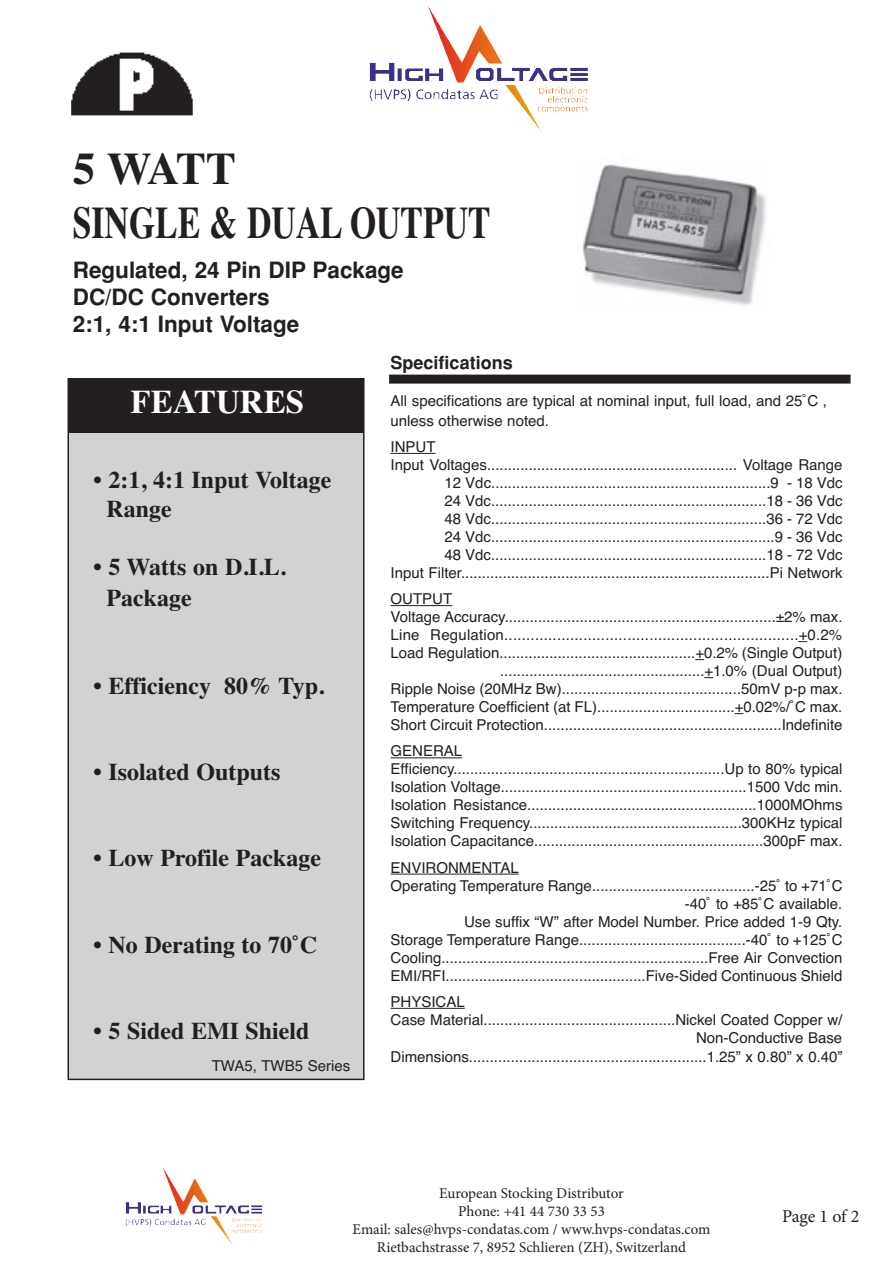
<style>
.page{position:relative;width:893px;height:1263px;background:#fff}
.page>*{position:absolute;margin:0;border:0;box-sizing:border-box;transform-origin:0 0}
.t1{font:700 45px/54px "Times";color:#231f20}
.t2{font:700 33px "Times";color:#fff}
.t3{font:700 24px/28.8px "Times";color:#231f20}
.t4{font:700 22.5px/27px "Helvetica";color:#231f20}
.t5{font:700 18px "Helvetica";color:#231f20}
.t6{font:18px "Minion Pro";letter-spacing:-.01em;color:#231f20}
.t7{font:15px/18px "Helvetica";color:#231f20}
.t8{font:15px/18px "Minion Pro";color:#231f20;text-align:center}
</style>
<div class="page">
<div style="left:69px;top:430px;width:293px;height:649px;background:#d1d2d4"></div>
<div style="left:68px;top:378px;width:297px;height:702px;border:2px solid #231f20"></div>
<div style="left:389px;top:375px;width:462px;height:9px;background:#231f20"></div>
<div style="left:68px;top:378px;width:296px;height:54px;background:#231f20"></div>
<hr style="left:391px;top:453px;width:45px;height:1px;background:#231f20">
<hr style="left:391px;top:605px;width:61px;height:1px;background:#231f20">
<hr style="left:391px;top:757px;width:71px;height:1px;background:#231f20">
<hr style="left:391px;top:873px;width:110px;height:1px;background:#231f20">
<svg style="left:500px;top:873px;width:19px;height:1px"></svg>
<hr style="left:391px;top:1008px;width:74px;height:1px;background:#231f20">
<img style="left:582px;top:164px;width:184px;height:142px">
<img style="left:71px;top:52px;width:122px;height:64px">
<img style="left:125px;top:1166px;width:138px;height:81px">
<img style="left:369px;top:5px;width:219px;height:127px">
<h1 class="t1" style="left:73px;top:145px;width:419px">5 WATT<br>SINGLE &amp; DUAL OUTPUT</h1>
<h3 class="t4" style="left:73px;top:258px;width:332px">Regulated, 24 Pin DIP Package<br>DC/DC Converters<br>2:1, 4:1 Input Voltage</h3>
<p class="t5" style="left:391px;top:356px;width:124px">Specifications</p>
<h2 class="t2" style="left:131px;top:388px;width:175px">FEATURES</h2>
<p class="t7" style="left:391px;top:392px;width:438px;line-height:19.5px">All specifications are typical at nominal input, full load, and 25˚C , unless otherwise noted.</p>
<p class="t7" style="left:391px;top:439px;width:46px">INPUT</p>
<p class="t7" style="left:391px;top:457px;width:453px">Input Voltages............................................................ Voltage Range</p>
<p class="t7" style="left:445px;top:475px;width:399px">12 Vdc...................................................................9 - 18 Vdc</p>
<p class="t7" style="left:445px;top:493px;width:399px">24 Vdc..................................................................18 - 36 Vdc</p>
<p class="t7" style="left:445px;top:511px;width:399px">48 Vdc..................................................................36 - 72 Vdc</p>
<p class="t7" style="left:445px;top:529px;width:399px">24 Vdc....................................................................9 - 36 Vdc</p>
<p class="t7" style="left:445px;top:547px;width:399px">48 Vdc..................................................................18 - 72 Vdc</p>
<p class="t7" style="left:391px;top:565px;width:453px">Input Filter..........................................................................Pi Network</p>
<p class="t7" style="left:391px;top:591px;width:63px">OUTPUT</p>
<p class="t7" style="left:391px;top:609px;width:453px">Voltage Accuracy.................................................................±2% max.</p>
<p class="t7" style="left:391px;top:627px;width:453px">Line Regulation...................................................................+0.2%</p>
<p class="t7" style="left:391px;top:645px;width:453px">Load Regulation...............................................+0.2% (Single Output)</p>
<p class="t7" style="left:500px;top:663px;width:344px">.................................................+1.0% (Dual Output)</p>
<p class="t7" style="left:391px;top:681px;width:453px">Ripple Noise (20MHz Bw)...........................................50mV p-p max.</p>
<p class="t7" style="left:391px;top:699px;width:453px">Temperature Coefficient (at FL).................................+0.02%/˚C max.</p>
<p class="t7" style="left:391px;top:717px;width:453px">Short Circuit Protection.........................................................Indefinite</p>
<p class="t7" style="left:391px;top:743px;width:454px">GENERAL<br>Efficiency.................................................................Up to 80% typical Isolation Voltage...........................................................1500 Vdc min.<br>Isolation Resistance.......................................................1000MOhms Switching Frequency...................................................300KHz typical Isolation Capacitance.......................................................300pF max.</p>
<p class="t7" style="left:391px;top:859px;width:130px">ENVIRONMENTAL</p>
<p class="t7" style="left:391px;top:877px;width:453px">Operating Temperature Range.......................................-25˚ to +71˚C</p>
<p class="t7" style="left:685px;top:895px;width:159px">-40˚ to +85˚C available.</p>
<p class="t7" style="left:464px;top:913px;width:380px">Use suffix “W” after Model Number. Price added 1-9 Qty.</p>
<p class="t7" style="left:391px;top:931px;width:453px">Storage Temperature Range........................................-40˚ to +125˚C</p>
<p class="t7" style="left:391px;top:949px;width:453px">Cooling................................................................Free Air Convection</p>
<p class="t7" style="left:391px;top:967px;width:453px">EMI/RFI................................................Five-Sided Continuous Shield</p>
<p class="t7" style="left:391px;top:993px;width:76px">PHYSICAL</p>
<p class="t7" style="left:391px;top:1011px;width:454px">Case Material..............................................Nickel Coated Copper w/</p>
<p class="t7" style="left:696px;top:1029px;width:148px">Non-Conductive Base</p>
<p class="t7" style="left:391px;top:1049px;width:453px">Dimensions.........................................................1.25” x 0.80” x 0.40”</p>
<h3 class="t3" style="left:107px;top:467px;width:226px;text-indent:-13px">• 2:1, 4:1 Input Voltage<br>Range</h3>
<h3 class="t3" style="left:107px;top:553px;width:181px;line-height:30.9px;text-indent:-13px">• 5 Watts on D.I.L.<br>Package</h3>
<h3 class="t3" style="left:93px;top:673px;width:232px">• Efficiency 80% Typ.</h3>
<h3 class="t3" style="left:93px;top:759px;width:188px">• Isolated Outputs</h3>
<h3 class="t3" style="left:93px;top:845px;width:229px">• Low Profile Package</h3>
<h3 class="t3" style="left:93px;top:932px;width:226px">• No Derating to 70˚C</h3>
<h3 class="t3" style="left:93px;top:1018px;width:218px">• 5 Sided EMI Shield</h3>
<p class="t7" style="left:212px;top:1057px;width:140px">TWA5, TWB5 Series</p>
<p class="t8" style="left:353px;top:1186px;width:359px">European Stocking Distributor<br>Phone: +41 44 730 33 53<br>Email: sales@hvps-condatas.com / www.hvps-condatas.com Rietbachstrasse 7, 8952 Schlieren (ZH), Switzerland</p>
<p class="t6" style="left:782px;top:1209px;width:79px">Page 1 of 2</p>
</div>
